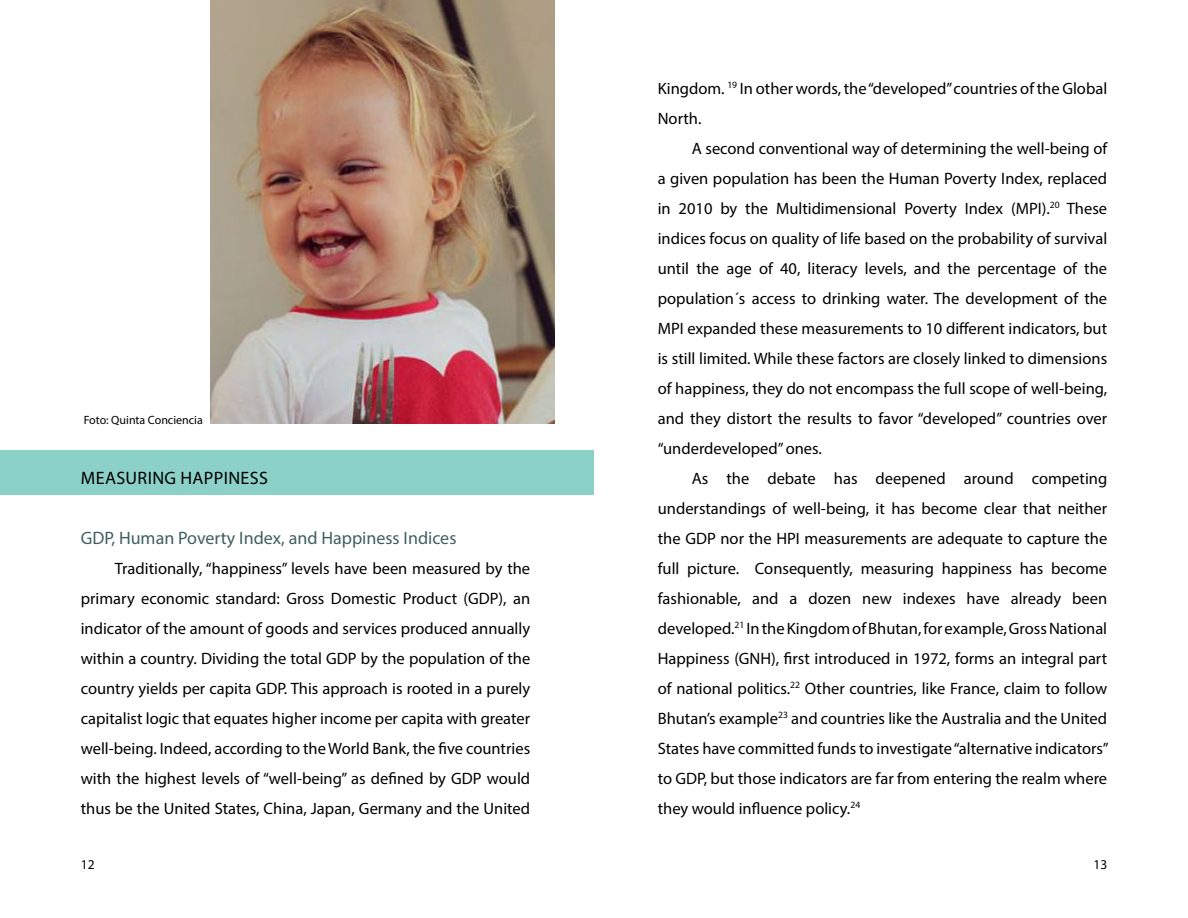
<style>
.page{position:relative;width:1188px;height:918px;background:#fff}
.page>*{position:absolute;margin:0;border:0;box-sizing:border-box;transform-origin:0 0}
.t1{font:18px "Myriad Pro";color:#415f62}
.t2{font:18px "Myriad Pro";letter-spacing:.02em;color:#000}
.t3{font:16.5px/30px "Myriad Pro";color:#000;text-align:justify}
.t4{font:13.5px "Myriad Pro";color:#000}
.t5{font:12px "Myriad Pro";color:#000}
</style>
<div class="page">
<div style="left:0;top:450px;width:594px;height:45px;background:#8cd1c8"></div>
<img style="left:210px;top:0;width:345px;height:424px">
<p class="t5" style="left:84px;top:413px;width:121px">Foto: Quinta Conciencia</p>
<p class="t2" style="left:81px;top:467px;width:188px">MEASURING HAPPINESS</p>
<p class="t1" style="left:81px;top:527px;width:377px">GDP, Human Poverty Index, and Happiness Indices</p>
<p class="t3" style="left:81px;top:553px;width:451px;text-indent:34px">Traditionally, “happiness” levels have been measured by the primary economic standard: Gross Domestic Product (GDP), an indicator of the amount of goods and services produced annually within a country. Dividing the total GDP by the population of the country yields per capita GDP. This approach is rooted in a purely capitalist logic that equates higher income per capita with greater well-being. Indeed, according to the World Bank, the five countries with the highest levels of “well-being” as defined by GDP would thus be the United States, China, Japan, Germany and the United</p>
<p class="t3" style="left:658px;top:73px;width:451px">Kingdom. <sup>19</sup> In other words, the “developed” countries of the Global<br>North.</p>
<p class="t3" style="left:658px;top:133px;width:451px;text-indent:34px">A second conventional way of determining the well-being of a given population has been the Human Poverty Index, replaced in 2010 by the Multidimensional Poverty Index (MPI).<sup>20</sup> These indices focus on quality of life based on the probability of survival until the age of 40, literacy levels, and the percentage of the population´s access to drinking water. The development of the MPI expanded these measurements to 10 different indicators, but is still limited. While these factors are closely linked to dimensions of happiness, they do not encompass the full scope of well-being, and they distort the results to favor “developed” countries over “underdeveloped” ones.</p>
<p class="t3" style="left:658px;top:463px;width:452px;text-indent:34px">As the debate has deepened around competing understandings of well-being, it has become clear that neither the GDP nor the HPI measurements are adequate to capture the full picture. Consequently, measuring happiness has become fashionable, and a dozen new indexes have already been developed.<sup>21</sup> In the Kingdom of Bhutan, for example, Gross National Happiness (GNH), first introduced in 1972, forms an integral part of national politics.<sup>22</sup> Other countries, like France, claim to follow Bhutan’s example<sup>23</sup> and countries like the Australia and the United States have committed funds to investigate “alternative indicators” to GDP, but those indicators are far from entering the realm where they would influence policy.<sup>24</sup></p>
<p class="t4" style="left:81px;top:857px;width:15px">12</p>
<p class="t4" style="left:1094px;top:857px;width:15px">13</p>
</div>
